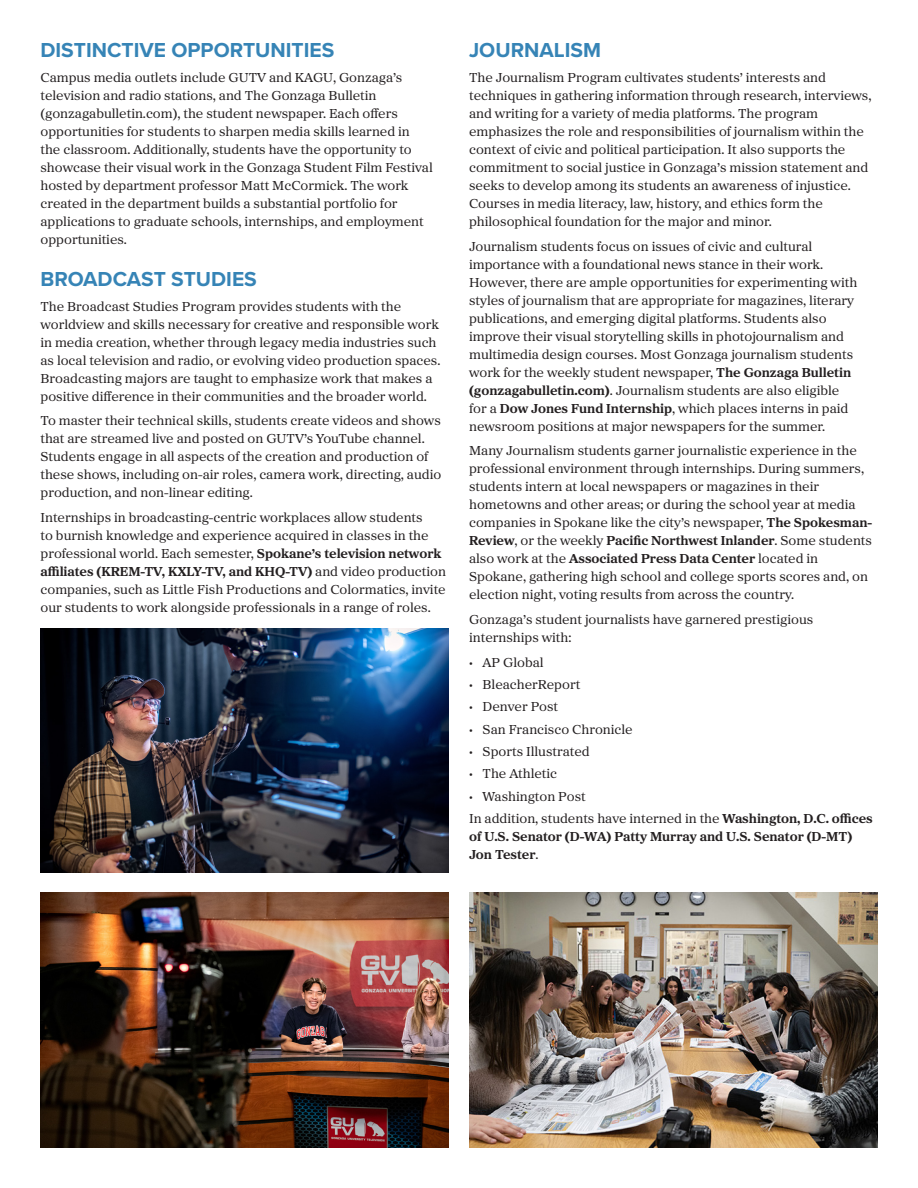
<style>
.page{position:relative;width:918px;height:1188px;background:#fff}
.page>*{position:absolute;margin:0;border:0;box-sizing:border-box;transform-origin:0 0}
.Subhead{font:700 21px "Proxima Nova";color:#3684b6}
.Body_text_2023{font:13.5px/18px "Proxima Sera";color:#231f20}
.Body_text_2023-2{font:700 13.5px/18px "Proxima Sera";color:#231f20}
.s1{font-weight:700}
.s2{font-weight:400}
</style>
<div class="page">
<img style="left:40px;top:893px;width:409px;height:255px">
<img style="left:40px;top:629px;width:409px;height:244px">
<img style="left:469px;top:893px;width:409px;height:255px">
<p class="Subhead" style="left:40px;top:34px;width:295px">DISTINCTIVE OPPORTUNITIES</p>
<p class="Body_text_2023" style="left:40px;top:68px;width:394px">Campus media outlets include GUTV and KAGU, Gonzaga’s television and radio stations, and The Gonzaga Bulletin (gonzagabulletin.com), the student newspaper. Each offers opportunities for students to sharpen media skills learned in the classroom. Additionally, students have the opportunity to showcase their visual work in the Gonzaga Student Film Festival hosted by department professor Matt McCormick. The work created in the department builds a substantial portfolio for applications to graduate schools, internships, and employment opportunities.</p>
<p class="Subhead" style="left:40px;top:263px;width:218px">BROADCAST STUDIES</p>
<p class="Body_text_2023" style="left:40px;top:296px;width:401px">The Broadcast Studies Program provides students with the worldview and skills necessary for creative and responsible work in media creation, whether through legacy media industries such as local television and radio, or evolving video production spaces.<br>Broadcasting majors are taught to emphasize work that makes a positive difference in their communities and the broader world.</p>
<p class="Body_text_2023" style="left:40px;top:411px;width:402px">To master their technical skills, students create videos and shows that are streamed live and posted on GUTV’s YouTube channel.<br>Students engage in all aspects of the creation and production of these shows, including on-air roles, camera work, directing, audio production, and non-linear editing.</p>
<p class="Body_text_2023" style="left:40px;top:508px;width:407px">Internships in broadcasting-centric workplaces allow students<br>to burnish knowledge and experience acquired in classes in the professional world. Each semester, <span class="s1">Spokane’s television network affiliates (KREM-TV, KXLY-TV, and KHQ-TV)</span> and video production companies, such as Little Fish Productions and Colormatics, invite our students to work alongside professionals in a range of roles.</p>
<p class="Subhead" style="left:469px;top:34px;width:134px">JOURNALISM</p>
<p class="Body_text_2023" style="left:469px;top:68px;width:404px">The Journalism Program cultivates students’ interests and techniques in gathering information through research, interviews, and writing for a variety of media platforms. The program emphasizes the role and responsibilities of journalism within the context of civic and political participation. It also supports the commitment to social justice in Gonzaga’s mission statement and seeks to develop among its students an awareness of injustice.<br>Courses in media literacy, law, history, and ethics form the philosophical foundation for the major and minor.</p>
<p class="Body_text_2023" style="left:469px;top:236px;width:390px">Journalism students focus on issues of civic and cultural importance with a foundational news stance in their work.<br>However, there are ample opportunities for experimenting with styles of journalism that are appropriate for magazines, literary publications, and emerging digital platforms. Students also improve their visual storytelling skills in photojournalism and multimedia design courses. Most Gonzaga journalism students work for the weekly student newspaper, <span class="s1">The Gonzaga Bulletin (gonzagabulletin.com)</span>. Journalism students are also eligible for a <span class="s1">Dow Jones Fund Internship</span>, which places interns in paid newsroom positions at major newspapers for the summer.</p>
<p class="Body_text_2023" style="left:469px;top:441px;width:405px">Many Journalism students garner journalistic experience in the professional environment through internships. During summers, students intern at local newspapers or magazines in their hometowns and other areas; or during the school year at media companies in Spokane like the city’s newspaper, <span class="s1">The Spokesman-Review</span>, or the weekly <span class="s1">Pacific Northwest Inlander</span>. Some students also work at the <span class="s1">Associated Press Data Center</span> located in Spokane, gathering high school and college sports scores and, on election night, voting results from across the country.</p>
<p class="Body_text_2023" style="left:469px;top:610px;width:346px">Gonzaga’s student journalists have garnered prestigious internships with:</p>
<p class="Body_text_2023" style="left:469px;top:653px;width:76px">• AP Global</p>
<p class="Body_text_2023" style="left:469px;top:675px;width:113px">• BleacherReport</p>
<p class="Body_text_2023" style="left:469px;top:697px;width:91px">• Denver Post</p>
<p class="Body_text_2023" style="left:469px;top:720px;width:165px">• San Francisco Chronicle</p>
<p class="Body_text_2023" style="left:469px;top:742px;width:122px">• Sports Illustrated</p>
<p class="Body_text_2023" style="left:469px;top:764px;width:90px">• The Athletic</p>
<p class="Body_text_2023" style="left:469px;top:787px;width:118px">• Washington Post</p>
<p class="Body_text_2023-2" style="left:469px;top:809px;width:405px"><span class="s2">In addition, students have interned in the</span> Washington, D.C. offices of U.S. Senator (D-WA) Patty Murray and U.S. Senator (D-MT)<br>Jon Tester<span class="s2">.</span></p>
</div>
